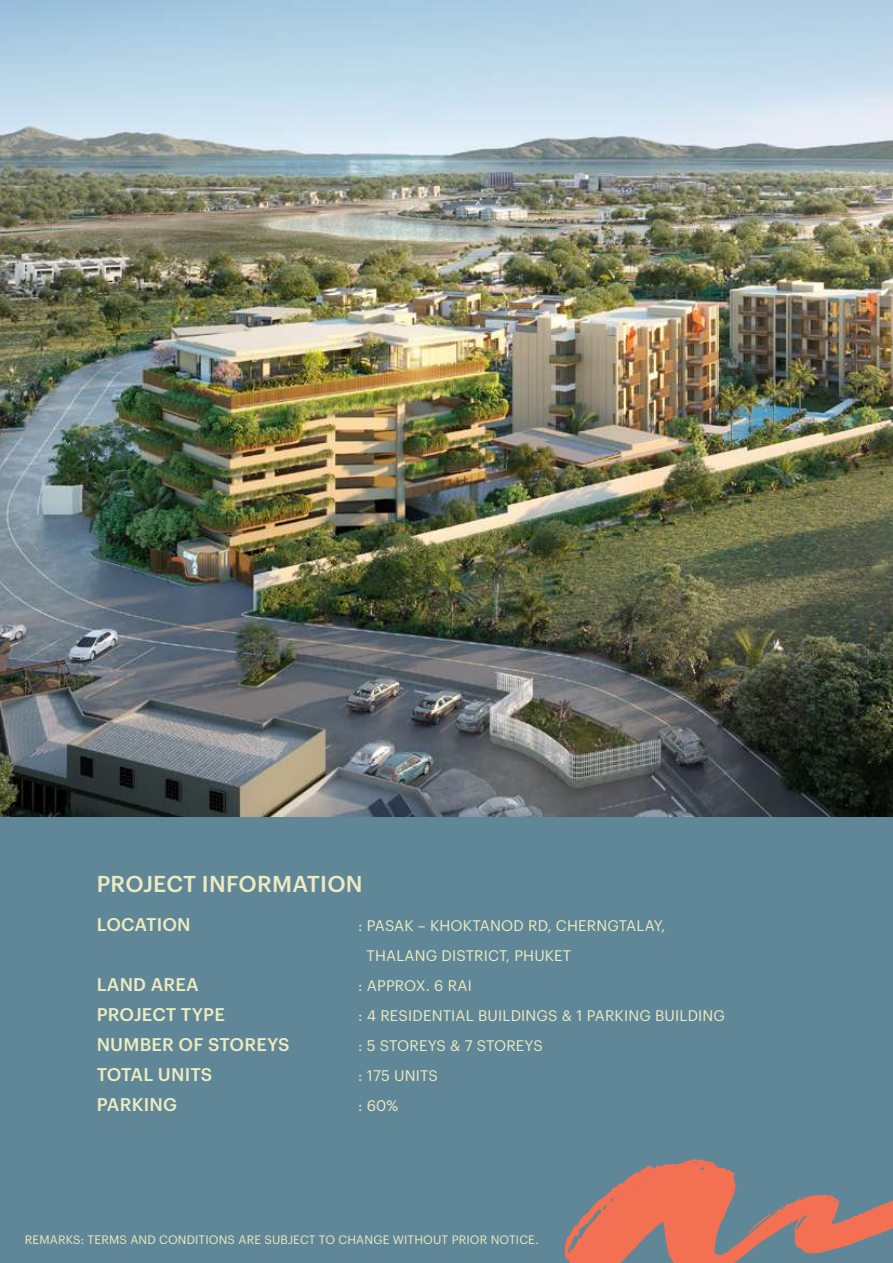
<style>
.page{position:relative;width:893px;height:1263px;background:#5f8797}
.page>*{position:absolute;margin:0;border:0;box-sizing:border-box;transform-origin:0 0}
.t1{font:500 22.5px "Graphik TH";letter-spacing:.01em;color:#edebc0}
.t2{font:500 18px/30px "Graphik TH";letter-spacing:.01em;color:#edebc0}
.t3{font:15px "Graphik TH";letter-spacing:.01em;color:#edebc0}
.t4{font:12px "Graphik TH";letter-spacing:.01em;color:#edebc0}
</style>
<div class="page">
<img style="left:0;top:0;width:893px;height:817px">
<svg style="left:565px;top:1159px;width:328px;height:104px"></svg>
<h1 class="t1" style="left:97px;top:867px;width:267px">PROJECT INFORMATION</h1>
<p class="t2" style="left:97px;top:910px;width:95px">LOCATION</p>
<p class="t2" style="left:97px;top:970px;width:194px">LAND AREA<br>PROJECT TYPE<br>NUMBER OF STOREYS<br>TOTAL UNITS<br>PARKING</p>
<p class="t3" style="left:358px;top:914px;width:309px">: PASAK – KHOKTANOD RD, CHERNGTALAY,</p>
<p class="t3" style="left:366px;top:944px;width:206px">THALANG DISTRICT, PHUKET</p>
<p class="t3" style="left:358px;top:974px;width:115px">: APPROX. 6 RAI</p>
<p class="t3" style="left:358px;top:1004px;width:368px">: 4 RESIDENTIAL BUILDINGS &amp; 1 PARKING BUILDING</p>
<p class="t3" style="left:358px;top:1034px;width:186px">: 5 STOREYS &amp; 7 STOREYS</p>
<p class="t3" style="left:358px;top:1064px;width:81px">: 175 UNITS</p>
<p class="t3" style="left:358px;top:1094px;width:42px">: 60%</p>
<p class="t4" style="left:25px;top:1231px;width:515px">REMARKS: TERMS AND CONDITIONS ARE SUBJECT TO CHANGE WITHOUT PRIOR NOTICE.</p>
</div>
